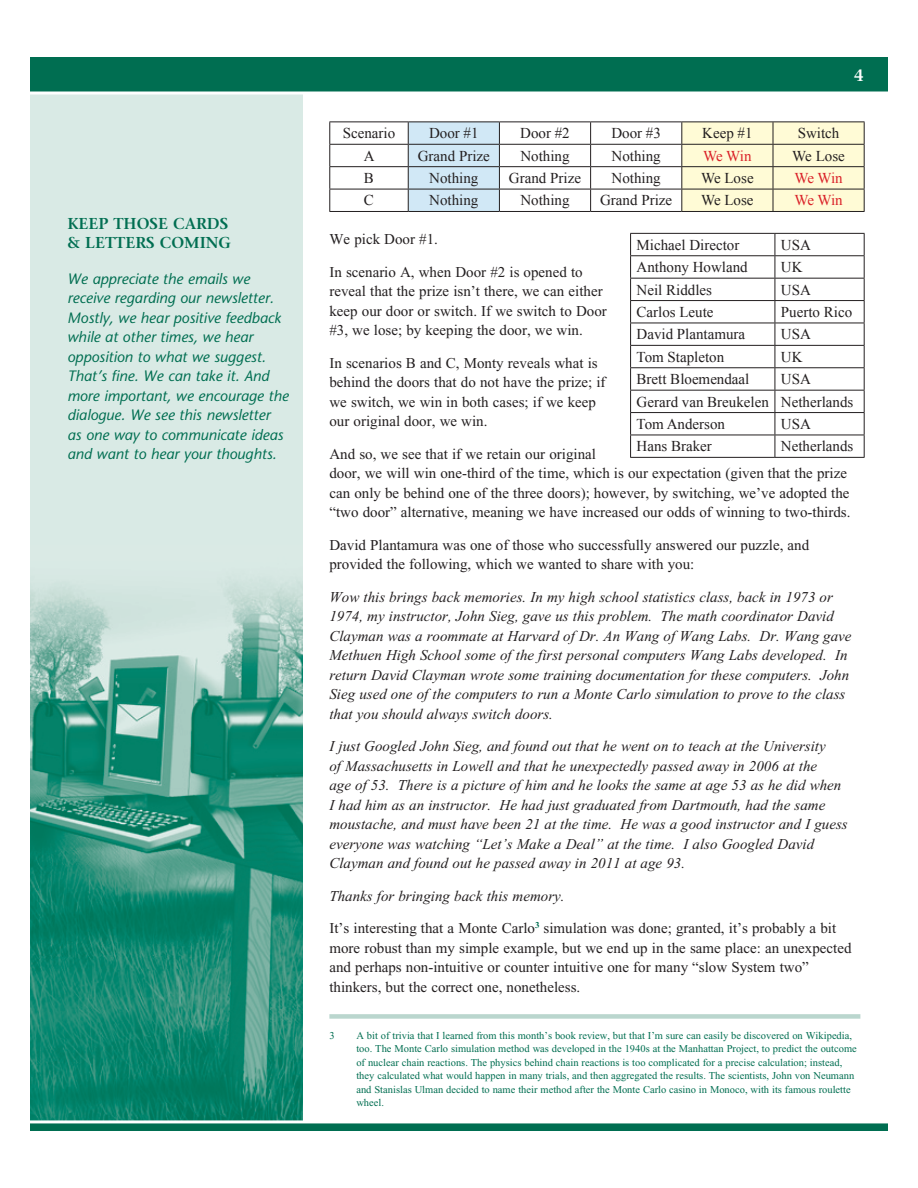
<style>
.page{position:relative;width:918px;height:1188px;background:#fff}
.page>*{position:absolute;margin:0;border:0;box-sizing:border-box;transform-origin:0 0}
.t1{font:600 16.5px "Stone Serif";color:#fff}
.t2{font:600 15.75px/19.5px "Stone Serif";color:#006e51}
.t3{font:15px/19.5px "Times New Roman";color:#231f20}
.t4{font:italic 15px/19.5px "Times New Roman";color:#231f20}
.t5{font:15px/22.4px "Times New Roman";color:#231f20}
.t6{font:italic 15px/19.5px "Stone Sans";color:#006e51}
.t7{font:15px "Times New Roman";letter-spacing:-.04em;color:#da2128}
.t8{font:10.5px/13.5px "Times New Roman";color:#006e51}
.s1{font-style:italic}
</style>
<div class="page">
<div style="left:28px;top:86px;width:276px;height:1047px;background:#d9eae5"></div>
<img style="left:31px;top:582px;width:271px;height:538px">
<div style="left:27px;top:84px;width:279px;height:1050px;border:3px solid #fff"></div>
<div style="left:27px;top:54px;width:864px;height:40px;background:#006e51;border:3px solid #fff"></div>
<div style="left:27px;top:1120px;width:864px;height:14px;background:#006e51;border:3px solid #fff"></div>
<div style="left:329px;top:1014px;width:531px;height:5px;background:#bad6ce"></div>
<hr style="left:329px;top:122px;width:79px;height:1px;background:#231f20">
<hr style="left:499px;top:122px;width:92px;height:1px;background:#231f20">
<hr style="left:591px;top:122px;width:91px;height:1px;background:#231f20">
<hr style="left:329px;top:144px;width:79px;height:1px;background:#231f20">
<hr style="left:499px;top:144px;width:92px;height:1px;background:#231f20">
<hr style="left:591px;top:144px;width:91px;height:1px;background:#231f20">
<hr style="left:329px;top:166px;width:79px;height:1px;background:#231f20">
<hr style="left:499px;top:166px;width:92px;height:1px;background:#231f20">
<hr style="left:591px;top:166px;width:91px;height:1px;background:#231f20">
<hr style="left:329px;top:189px;width:79px;height:1px;background:#231f20">
<svg style="left:329px;top:122px;width:1px;height:89px"></svg>
<hr style="left:499px;top:189px;width:92px;height:1px;background:#231f20">
<svg style="left:408px;top:122px;width:92px;height:89px;background:#c7dcea"></svg>
<hr style="left:591px;top:189px;width:91px;height:1px;background:#231f20">
<svg style="left:590px;top:122px;width:1px;height:89px"></svg>
<svg style="left:681px;top:122px;width:184px;height:89px;background:#f1edca"></svg>
<hr style="left:329px;top:211px;width:79px;height:1px;background:#231f20">
<hr style="left:408px;top:211px;width:91px;height:1px;background:#231f20">
<hr style="left:499px;top:211px;width:92px;height:1px;background:#231f20">
<hr style="left:591px;top:211px;width:91px;height:1px;background:#231f20">
<hr style="left:682px;top:211px;width:91px;height:1px;background:#231f20">
<hr style="left:773px;top:211px;width:92px;height:1px;background:#231f20">
<hr style="left:630px;top:233px;width:145px;height:1px;background:#231f20">
<hr style="left:775px;top:233px;width:90px;height:1px;background:#231f20">
<hr style="left:630px;top:255px;width:145px;height:1px;background:#231f20">
<hr style="left:775px;top:255px;width:90px;height:1px;background:#231f20">
<hr style="left:630px;top:278px;width:145px;height:1px;background:#231f20">
<hr style="left:775px;top:278px;width:90px;height:1px;background:#231f20">
<hr style="left:630px;top:300px;width:145px;height:1px;background:#231f20">
<hr style="left:775px;top:300px;width:90px;height:1px;background:#231f20">
<hr style="left:630px;top:323px;width:145px;height:1px;background:#231f20">
<hr style="left:775px;top:323px;width:90px;height:1px;background:#231f20">
<hr style="left:630px;top:345px;width:145px;height:1px;background:#231f20">
<hr style="left:775px;top:345px;width:90px;height:1px;background:#231f20">
<hr style="left:630px;top:367px;width:145px;height:1px;background:#231f20">
<hr style="left:775px;top:367px;width:90px;height:1px;background:#231f20">
<hr style="left:630px;top:390px;width:145px;height:1px;background:#231f20">
<hr style="left:775px;top:390px;width:90px;height:1px;background:#231f20">
<hr style="left:630px;top:412px;width:145px;height:1px;background:#231f20">
<hr style="left:775px;top:412px;width:90px;height:1px;background:#231f20">
<hr style="left:630px;top:435px;width:145px;height:1px;background:#231f20">
<svg style="left:630px;top:234px;width:1px;height:223px"></svg>
<hr style="left:775px;top:435px;width:90px;height:1px;background:#231f20">
<svg style="left:775px;top:234px;width:1px;height:223px"></svg>
<svg style="left:864px;top:234px;width:1px;height:223px"></svg>
<hr style="left:630px;top:457px;width:145px;height:1px;background:#231f20">
<hr style="left:775px;top:457px;width:90px;height:1px;background:#231f20">
<p class="t2" style="left:68px;top:213px;width:165px">KEEP THOSE CARDS &amp; LETTERS COMING</p>
<p class="t6" style="left:68px;top:269px;width:223px">We appreciate the emails we receive regarding our newsletter.<br>Mostly, we hear positive feedback while at other times, we hear opposition to what we suggest.<br>That’s fine. We can take it. And more important, we encourage the dialogue. We see this newsletter<br>as one way to communicate ideas and want to hear your thoughts.</p>
<p class="t1" style="left:854px;top:65px;width:11px">4</p>
<p class="t5" style="left:343px;top:122px;width:54px">Scenario</p>
<p class="t5" style="left:429px;top:122px;width:51px">Door #1</p>
<p class="t5" style="left:520px;top:122px;width:51px">Door #2</p>
<p class="t5" style="left:611px;top:122px;width:51px">Door #3</p>
<p class="t5" style="left:702px;top:122px;width:52px">Keep #1</p>
<p class="t5" style="left:798px;top:122px;width:43px">Switch</p>
<p class="t5" style="left:364px;top:144px;width:12px">A</p>
<p class="t5" style="left:418px;top:144px;width:74px">Grand Prize</p>
<p class="t5" style="left:520px;top:144px;width:51px">Nothing</p>
<p class="t5" style="left:612px;top:144px;width:51px">Nothing</p>
<p class="t7" style="left:703px;top:146px;width:50px">We Win</p>
<p class="t5" style="left:792px;top:144px;width:54px">We Lose</p>
<p class="t5" style="left:364px;top:167px;width:12px">B</p>
<p class="t5" style="left:429px;top:167px;width:51px">Nothing</p>
<p class="t5" style="left:509px;top:167px;width:74px">Grand Prize</p>
<p class="t5" style="left:612px;top:167px;width:51px">Nothing</p>
<p class="t5" style="left:701px;top:167px;width:54px">We Lose</p>
<p class="t7" style="left:794px;top:168px;width:50px">We Win</p>
<p class="t5" style="left:364px;top:189px;width:12px">C</p>
<p class="t5" style="left:429px;top:189px;width:51px">Nothing</p>
<p class="t5" style="left:520px;top:189px;width:51px">Nothing</p>
<p class="t5" style="left:600px;top:189px;width:74px">Grand Prize</p>
<p class="t5" style="left:701px;top:189px;width:54px">We Lose</p>
<p class="t7" style="left:794px;top:190px;width:50px">We Win</p>
<p class="t5" style="left:637px;top:233px;width:104px">Michael Director</p>
<p class="t5" style="left:781px;top:233px;width:31px">USA</p>
<p class="t5" style="left:637px;top:256px;width:113px">Anthony Howland</p>
<p class="t5" style="left:781px;top:256px;width:23px">UK</p>
<p class="t5" style="left:637px;top:278px;width:77px">Neil Riddles</p>
<p class="t5" style="left:781px;top:278px;width:31px">USA</p>
<p class="t5" style="left:637px;top:301px;width:79px">Carlos Leute</p>
<p class="t5" style="left:781px;top:301px;width:73px">Puerto Rico</p>
<p class="t5" style="left:637px;top:323px;width:110px">David Plantamura</p>
<p class="t5" style="left:781px;top:323px;width:31px">USA</p>
<p class="t5" style="left:637px;top:345px;width:89px">Tom Stapleton</p>
<p class="t5" style="left:781px;top:345px;width:23px">UK</p>
<p class="t5" style="left:637px;top:368px;width:114px">Brett Bloemendaal</p>
<p class="t3" style="left:329px;top:223px;width:255px;line-height:32.4px">We pick Door #1.<br>In scenario A, when Door #2 is opened to</p>
<p class="t3" style="left:329px;top:282px;width:279px">reveal that the prize isn’t there, we can either keep our door or switch. If we switch to Door #3, we lose; by keeping the door, we win.</p>
<p class="t3" style="left:329px;top:353px;width:278px">In scenarios B and C, Monty reveals what is behind the doors that do not have the prize; if we switch, we win in both cases; if we keep our original door, we win.</p>
<p class="t3" style="left:329px;top:444px;width:523px">And so, we see that if we retain our original<br>door, we will win one-third of the time, which is our expectation (given that the prize can only be behind one of the three doors); however, by switching, we’ve adopted the “two door” alternative, meaning we have increased our odds of winning to two-thirds.</p>
<p class="t3" style="left:329px;top:535px;width:481px">David Plantamura was one of those who successfully answered our puzzle, and provided the following, which we wanted to share with you:</p>
<p class="t4" style="left:329px;top:587px;width:524px">Wow this brings back memories. In my high school statistics class, back in 1973 or 1974, my instructor, John Sieg, gave us this problem. The math coordinator David Clayman was a roommate at Harvard of Dr. An Wang of Wang Labs. Dr. Wang gave Methuen High School some of the first personal computers Wang Labs developed. In return David Clayman wrote some training documentation for these computers. John Sieg used one of the computers to run a Monte Carlo simulation to prove to the class that you should always switch doors.</p>
<p class="t4" style="left:329px;top:737px;width:520px">I just Googled John Sieg, and found out that he went on to teach at the University<br>of Massachusetts in Lowell and that he unexpectedly passed away in 2006 at the<br>age of 53. There is a picture of him and he looks the same at age 53 as he did when I had him as an instructor. He had just graduated from Dartmouth, had the same moustache, and must have been 21 at the time. He was a good instructor and I guess everyone was watching “Let’s Make a Deal” at the time. I also Googled David Clayman and found out he passed away in 2011 at age 93.</p>
<p class="t3" style="left:329px;top:880px;width:508px;line-height:32.4px"><span class="s1">Thanks for bringing back this memory.<br></span>It’s interesting that a Monte Carlo<sup>3</sup> simulation was done; granted, it’s probably a bit</p>
<p class="t3" style="left:329px;top:938px;width:524px">more robust than my simple example, but we end up in the same place: an unexpected and perhaps non-intuitive or counter intuitive one for many “slow System two” thinkers, but the correct one, nonetheless.</p>
<p class="t8" style="left:329px;top:1029px;width:7px">3</p>
<p class="t8" style="left:356px;top:1029px;width:502px">A bit of trivia that I learned from this month’s book review, but that I’m sure can easily be discovered on Wikipedia, too. The Monte Carlo simulation method was developed in the 1940s at the Manhattan Project, to predict the outcome of nuclear chain reactions. The physics behind chain reactions is too complicated for a precise calculation; instead, they calculated what would happen in many trials, and then aggregated the results. The scientists, John von Neumann and Stanislas Ulman decided to name their method after the Monte Carlo casino in Monoco, with its famous roulette wheel.</p>
<p class="t5" style="left:637px;top:368px;width:218px;text-indent:144px">USA<br>Gerard van Breukelen Netherlands<br>Tom Anderson</p>
<p class="t5" style="left:781px;top:412px;width:31px">USA</p>
<p class="t5" style="left:637px;top:435px;width:77px">Hans Braker</p>
<p class="t5" style="left:781px;top:435px;width:74px">Netherlands</p>
</div>
